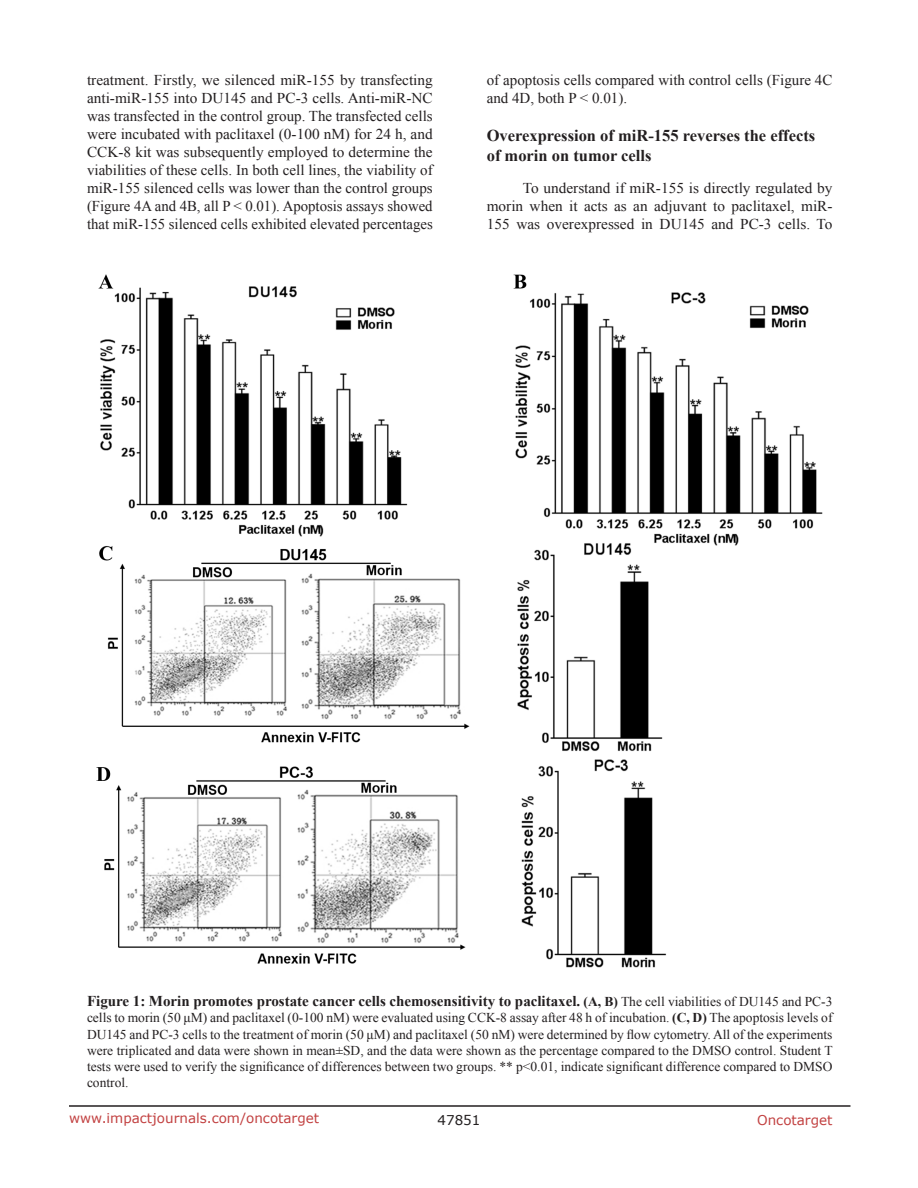
<style>
.page{position:relative;width:918px;height:1188px;background:#fff}
.page>*{position:absolute;margin:0;border:0;box-sizing:border-box;transform-origin:0 0}
.SubHeading{font:700 16.5px/19.8px "Times New Roman";color:#231f20}
.BodyText{font:15px/18px "Times New Roman";color:#231f20;text-align:justify}
.figuretext{font:700 15px "Times New Roman";color:#231f20}
.figuretext-2{font:13.5px/16.2px "Times New Roman";color:#231f20;text-align:justify}
.t1{font:13.5px "Verdana";color:#c24141}
.t2{font:13.5px "Verdana";color:#231f20}
.s1{font-size:13.5px}
.s2{font-weight:400;font-size:13.5px}
.s3{font-weight:700}
</style>
<div class="page">
<hr style="left:69px;top:1105px;width:781px;height:2px;background:#231f20">
<img style="left:96px;top:274px;width:727px;height:694px">
<p class="BodyText" style="left:87px;top:71px;width:347px">treatment. Firstly, we silenced miR-155 by transfecting anti-miR-155 into DU145 and PC-3 cells. Anti-miR-NC was transfected in the control group. The transfected cells were incubated with paclitaxel (0-100 nM) for 24 h, and CCK-8 kit was subsequently employed to determine the viabilities of these cells. In both cell lines, the viability of miR-155 silenced cells was lower than the control groups (Figure 4A and 4B, all P &lt; 0.01). Apoptosis assays showed that miR-155 silenced cells exhibited elevated percentages</p>
<p class="BodyText" style="left:487px;top:71px;width:347px">of apoptosis cells compared with control cells (Figure 4C and 4D, both P &lt; 0.01).</p>
<p class="SubHeading" style="left:487px;top:125px;width:330px">Overexpression of miR-155 reverses the effects of morin on tumor cells</p>
<p class="BodyText" style="left:487px;top:178px;width:347px;text-indent:36px">To understand if miR-155 is directly regulated by morin when it acts as an adjuvant to paclitaxel, miR-155 was overexpressed in DU145 and PC-3 cells. To</p>
<p class="figuretext" style="left:87px;top:991px;width:747px">Figure 1: Morin promotes prostate cancer cells chemosensitivity to paclitaxel. <span class="s1">(A, B)</span> <span class="s2">The cell viabilities of DU145 and PC-3</span></p>
<p class="figuretext-2" style="left:87px;top:1010px;width:747px">cells to morin (50 μM) and paclitaxel (0-100 nM) were evaluated using CCK-8 assay after 48 h of incubation. <span class="s3">(C, D)</span> The apoptosis levels of DU145 and PC-3 cells to the treatment of morin (50 μM) and paclitaxel (50 nM) were determined by flow cytometry. All of the experiments were triplicated and data were shown in mean±SD, and the data were shown as the percentage compared to the DMSO control. Student T tests were used to verify the significance of differences between two groups. ** p&lt;0.01, indicate significant difference compared to DMSO control.</p>
<p class="t1" style="left:69px;top:1109px;width:252px">www.impactjournals.com/oncotarget</p>
<p class="t2" style="left:438px;top:1111px;width:44px">47851</p>
<p class="t1" style="left:757px;top:1111px;width:77px">Oncotarget</p>
</div>
